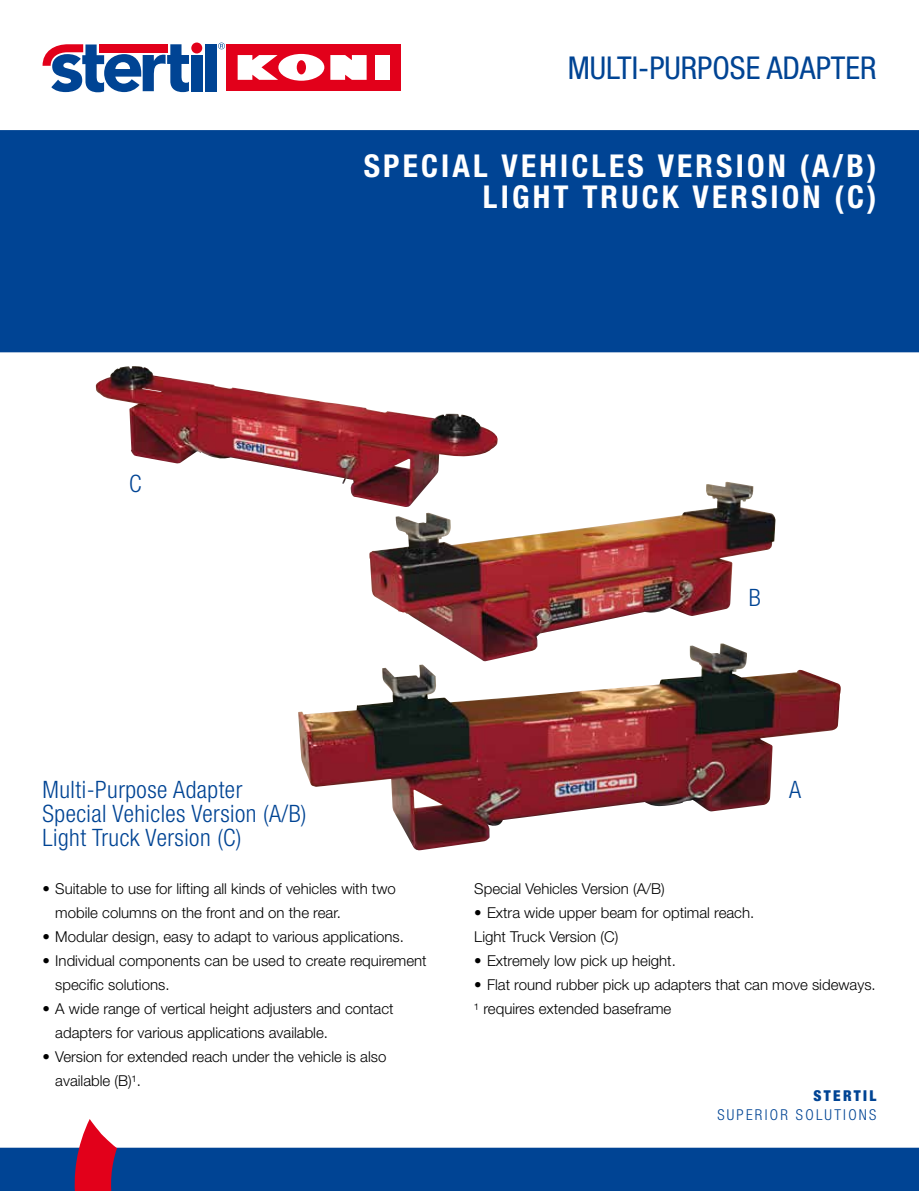
<style>
.page{position:relative;width:919px;height:1191px;background:#fff}
.page>*{position:absolute;margin:0;border:0;box-sizing:border-box;transform-origin:0 0}
.t1{font:700 condensed 31.5px/31.5px "Helvetica Neue LT Std";letter-spacing:.1em;color:#fff;text-align:right}
.t2{font:condensed 31.5px "Helvetica Neue LT Std";color:#004494}
.t3{font:300 condensed 24px/24px "Helvetica Neue LT Std";letter-spacing:.02em;color:#004494}
.t4{font:300 15px/24px "Helvetica Neue LT Std";color:#000}
.t5{font:300 condensed 15px "Helvetica Neue LT Std";letter-spacing:.15em;color:#004494}
.t6{font:900 condensed 15px "Helvetica Neue LT Std";letter-spacing:.16em;color:#004494}
</style>
<div class="page">
<div style="left:0;top:130px;width:918px;height:222px;background:#004494"></div>
<div style="left:227px;top:44px;width:174px;height:47px;background:#e2001a"></div>
<div style="left:191px;top:43px;width:11px;height:10px;background:#e2001a;border-radius:50%"></div>
<div style="left:375px;top:55px;width:14px;height:25px;background:#fff"></div>
<svg style="left:330px;top:55px;width:36px;height:25px"></svg>
<svg style="left:237px;top:54px;width:87px;height:27px"></svg>
<div style="left:191px;top:55px;width:11px;height:36px;background:#004494"></div>
<div style="left:205px;top:44px;width:11px;height:47px;background:#004494"></div>
<svg style="left:43px;top:44px;width:146px;height:48px"></svg>
<svg style="left:218px;top:43px;width:7px;height:6px"></svg>
<svg style="left:0;top:1119px;width:918px;height:72px"></svg>
<img style="left:369px;top:482px;width:406px;height:161px">
<img style="left:96px;top:366px;width:402px;height:141px">
<img style="left:298px;top:643px;width:542px;height:208px">
<h1 class="t2" style="left:567px;top:49px;width:310px">MULTI-PURPOSE ADAPTER</h1>
<h2 class="t3" style="left:129px;top:471px;width:14px">C</h2>
<h1 class="t1" style="left:364px;top:150px;width:514px">SPECIAL VEHICLES VERSION (A/B)<br>LIGHT TRUCK VERSION (C)</h1>
<h2 class="t3" style="left:748px;top:585px;width:13px">B</h2>
<h2 class="t3" style="left:43px;top:777px;width:265px">Multi-Purpose Adapter<br>Special Vehicles Version (A/B)<br>Light Truck Version (C)</h2>
<p class="t4" style="left:55px;top:876px;width:342px;text-indent:-13px">• Suitable to use for lifting all kinds of vehicles with two mobile columns on the front and on the rear.</p>
<p class="t4" style="left:43px;top:924px;width:363px">• Modular design, easy to adapt to various applications.</p>
<p class="t4" style="left:55px;top:948px;width:373px;text-indent:-13px">• Individual components can be used to create requirement specific solutions.</p>
<p class="t4" style="left:55px;top:996px;width:340px;text-indent:-13px">• A wide range of vertical height adjusters and contact adapters for various applications available.</p>
<p class="t4" style="left:55px;top:1044px;width:332px;text-indent:-13px">• Version for extended reach under the vehicle is also available (B)¹.</p>
<h2 class="t3" style="left:789px;top:777px;width:13px">A</h2>
<p class="t4" style="left:474px;top:876px;width:192px">Special Vehicles Version (A/B)</p>
<p class="t4" style="left:474px;top:900px;width:281px">• Extra wide upper beam for optimal reach.<br>Light Truck Version (C)</p>
<p class="t4" style="left:474px;top:948px;width:203px">• Extremely low pick up height.</p>
<p class="t4" style="left:474px;top:972px;width:403px">• Flat round rubber pick up adapters that can move sideways.<br>¹ requires extended baseframe</p>
<p class="t6" style="left:813px;top:1086px;width:64px">STERTIL</p>
<p class="t5" style="left:717px;top:1106px;width:160px">SUPERIOR SOLUTIONS</p>
</div>
